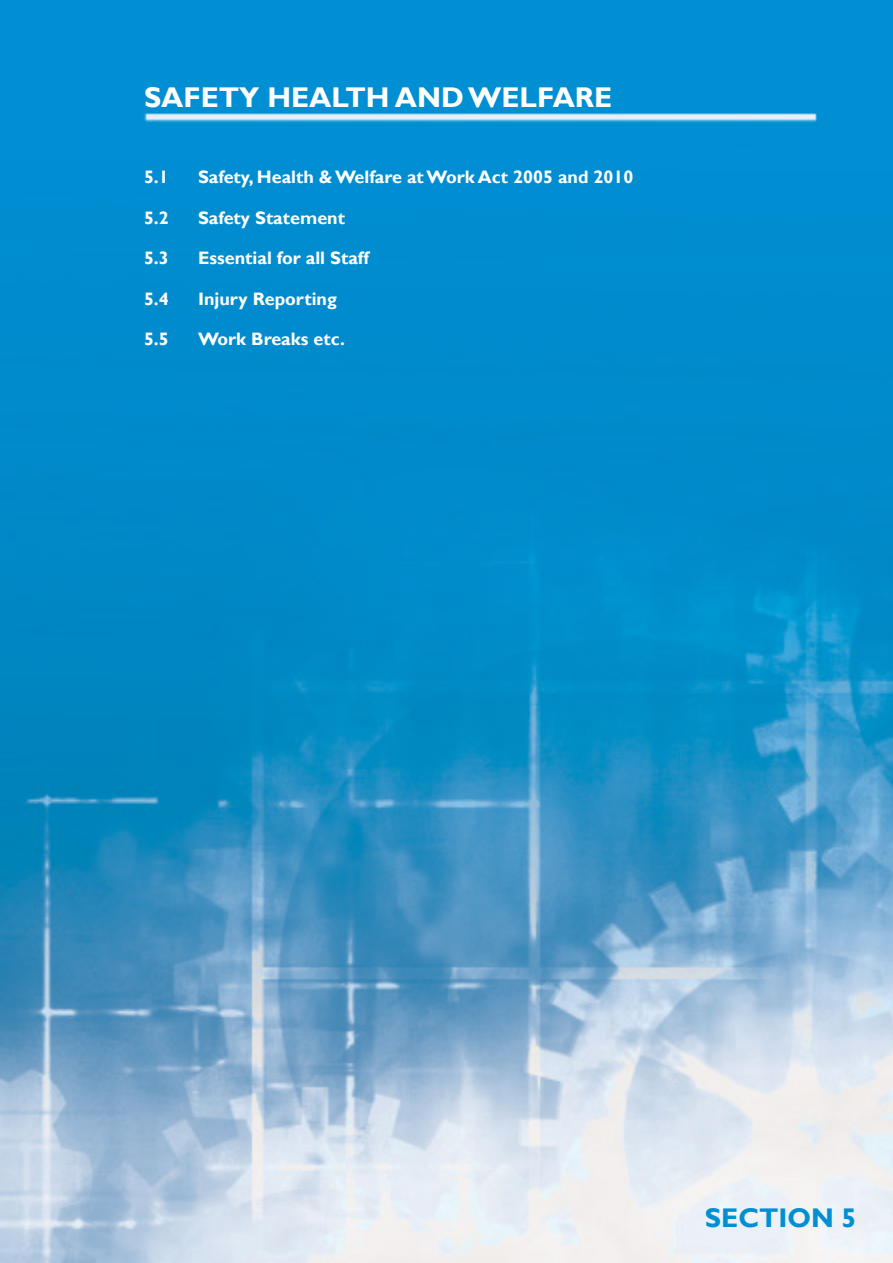
<style>
.page{position:relative;width:893px;height:1263px;background:#fff}
.page>*{position:absolute;margin:0;border:0;box-sizing:border-box;transform-origin:0 0}
.t1{font:700 28.5px "Gill Sans";color:#fff}
.t2{font:700 27px "Gill Sans";color:#008fd3}
.t3{font:700 18px "Gill Sans";color:#fff}
</style>
<div class="page">
<img style="left:0;top:0;width:893px;height:1263px">
<h1 class="t1" style="left:144px;top:80px;width:470px">SAFETY HEALTH AND WELFARE</h1>
<p class="t3" style="left:144px;top:166px;width:26px">5.1</p>
<p class="t3" style="left:198px;top:166px;width:437px">Safety, Health &amp; Welfare at Work Act 2005 and 2010</p>
<p class="t3" style="left:144px;top:207px;width:26px">5.2</p>
<p class="t3" style="left:198px;top:207px;width:149px">Safety Statement</p>
<p class="t3" style="left:144px;top:247px;width:26px">5.3</p>
<p class="t3" style="left:198px;top:247px;width:172px">Essential for all Staff</p>
<p class="t3" style="left:144px;top:288px;width:26px">5.4</p>
<p class="t3" style="left:198px;top:288px;width:140px">Injury Reporting</p>
<p class="t3" style="left:144px;top:328px;width:26px">5.5</p>
<p class="t3" style="left:198px;top:328px;width:148px">Work Breaks etc.</p>
<h2 class="t2" style="left:705px;top:1201px;width:153px">SECTION 5</h2>
</div>
